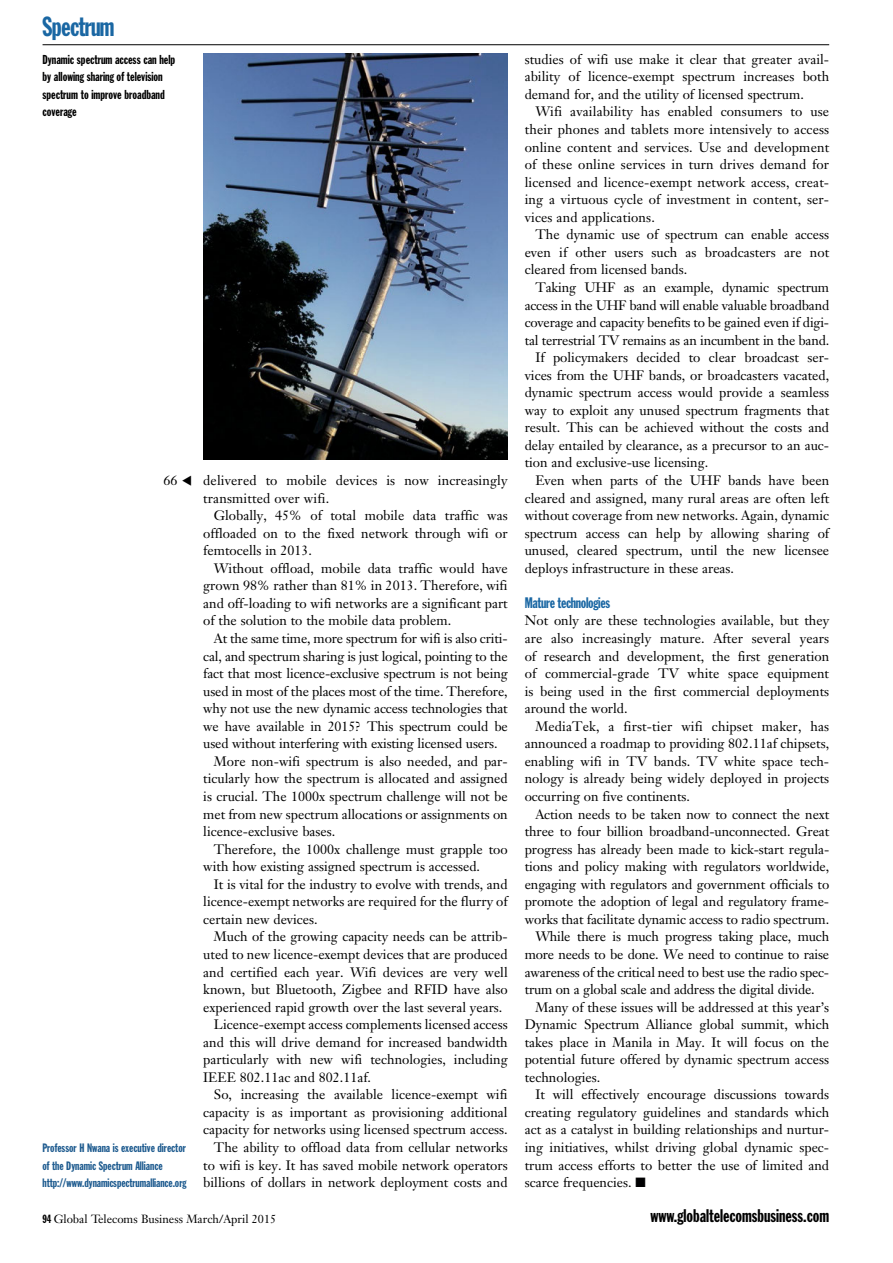
<style>
.page{position:relative;width:893px;height:1263px;background:#fff}
.page>*{position:absolute;margin:0;border:0;box-sizing:border-box;transform-origin:0 0}
.t1{font:27px "Franklin Gothic Extra Cond";letter-spacing:-.025em;color:#1a67a3}
.t2{font:18px "Franklin Gothic Extra Cond";color:#000001}
.t3{font:15px "Franklin Gothic Extra Cond";letter-spacing:-.02em;color:#1a67a3}
.t4{font:13.5px/17.5px "Janson Text";color:#000001;text-align:justify}
.t5{font:12.75px/17.5px "Franklin Gothic Extra Cond";color:#000001}
.t6{font:12px/17.5px "Franklin Gothic Extra Cond";color:#1e5b8f}
.t7{font:11.7px "Janson Text";color:#000001}
.s1{font-family:"Franklin Gothic Extra Cond"}
</style>
<div class="page">
<hr style="left:43px;top:44px;width:786px;height:1px;background:#000001">
<img style="left:203px;top:53px;width:305px;height:406px">
<h1 class="t1" style="left:43px;top:17px;width:73px">Spectrum</h1>
<p class="t5" style="left:43px;top:51px;width:134px">Dynamic spectrum access can help by allowing sharing of television spectrum to improve broadband coverage</p>
<p class="t4" style="left:163px;top:473px;width:16px">66</p>
<p class="t6" style="left:43px;top:1140px;width:145px">Professor H Nwana is executive director of the Dynamic Spectrum Alliance http://www.dynamicspectrumalliance.org</p>
<p class="t4" style="left:203px;top:473px;width:306px">delivered to mobile devices is now increasingly transmitted over wifi.</p>
<p class="t4" style="left:203px;top:508px;width:306px;text-indent:11px">Globally, 45% of total mobile data traffic was offloaded on to the fixed network through wifi or femtocells in 2013.</p>
<p class="t4" style="left:203px;top:561px;width:306px;text-indent:11px">Without offload, mobile data traffic would have grown 98% rather than 81% in 2013. Therefore, wifi and off-loading to wifi networks are a significant part of the solution to the mobile data problem.</p>
<p class="t4" style="left:214px;top:631px;width:295px">At the same time, more spectrum for wifi is also criti-</p>
<p class="t4" style="left:203px;top:648px;width:306px">cal, and spectrum sharing is just logical, pointing to the</p>
<p class="t4" style="left:203px;top:666px;width:306px">fact that most licence-exclusive spectrum is not being</p>
<p class="t4" style="left:203px;top:683px;width:306px">used in most of the places most of the time. Therefore,</p>
<p class="t4" style="left:203px;top:701px;width:306px">why not use the new dynamic access technologies that</p>
<p class="t4" style="left:203px;top:719px;width:306px">we have available in 2015? This spectrum could be</p>
<p class="t4" style="left:203px;top:736px;width:296px">used without interfering with existing licensed users.</p>
<p class="t4" style="left:214px;top:754px;width:295px">More non-wifi spectrum is also needed, and par-</p>
<p class="t4" style="left:203px;top:771px;width:306px">ticularly how the spectrum is allocated and assigned</p>
<p class="t4" style="left:203px;top:789px;width:306px">is crucial. The 1000x spectrum challenge will not be</p>
<p class="t4" style="left:203px;top:806px;width:306px">met from new spectrum allocations or assignments on</p>
<p class="t4" style="left:203px;top:824px;width:134px">licence-exclusive bases.</p>
<p class="t4" style="left:214px;top:841px;width:295px">Therefore, the 1000x challenge must grapple too</p>
<p class="t4" style="left:203px;top:859px;width:278px">with how existing assigned spectrum is accessed.</p>
<p class="t4" style="left:214px;top:877px;width:295px">It is vital for the industry to evolve with trends, and</p>
<p class="t4" style="left:203px;top:894px;width:306px">licence-exempt networks are required for the flurry of</p>
<p class="t4" style="left:203px;top:912px;width:116px">certain new devices.</p>
<p class="t4" style="left:214px;top:929px;width:295px">Much of the growing capacity needs can be attrib-</p>
<p class="t4" style="left:203px;top:947px;width:306px">uted to new licence-exempt devices that are produced</p>
<p class="t4" style="left:203px;top:964px;width:306px">and certified each year. Wifi devices are very well</p>
<p class="t4" style="left:203px;top:982px;width:306px">known, but Bluetooth, Zigbee and RFID have also</p>
<p class="t4" style="left:203px;top:999px;width:301px">experienced rapid growth over the last several years.</p>
<p class="t4" style="left:214px;top:1017px;width:295px">Licence-exempt access complements licensed access</p>
<p class="t4" style="left:203px;top:1034px;width:306px">and this will drive demand for increased bandwidth</p>
<p class="t4" style="left:203px;top:1052px;width:306px">particularly with new wifi technologies, including</p>
<p class="t4" style="left:203px;top:1070px;width:169px">IEEE 802.11ac and 802.11af.</p>
<p class="t4" style="left:214px;top:1087px;width:295px">So, increasing the available licence-exempt wifi</p>
<p class="t4" style="left:203px;top:1105px;width:306px">capacity is as important as provisioning additional</p>
<p class="t4" style="left:203px;top:1122px;width:306px">capacity for networks using licensed spectrum access.</p>
<p class="t4" style="left:214px;top:1140px;width:295px">The ability to offload data from cellular networks</p>
<p class="t4" style="left:203px;top:1157px;width:306px">to wifi is key. It has saved mobile network operators</p>
<p class="t4" style="left:203px;top:1175px;width:306px">billions of dollars in network deployment costs and</p>
<p class="t7" style="left:43px;top:1214px;width:235px"><span class="s1">94</span> Global Telecoms Business March/April 2015</p>
<p class="t4" style="left:525px;top:52px;width:306px">studies of wifi use make it clear that greater avail&shy;ability of licence-exempt spectrum increases both demand for, and the utility of licensed spectrum.</p>
<p class="t4" style="left:525px;top:104px;width:306px;text-indent:11px">Wifi availability has enabled consumers to use their phones and tablets more intensively to access online content and services. Use and development of these online services in turn drives demand for licensed and licence-exempt network access, creat&shy;ing a virtuous cycle of investment in content, ser&shy;vices and applications.</p>
<p class="t4" style="left:525px;top:227px;width:306px;text-indent:11px">The dynamic use of spectrum can enable access even if other users such as broadcasters are not cleared from licensed bands.</p>
<p class="t4" style="left:535px;top:280px;width:295px">Taking UHF as an example, dynamic spectrum</p>
<p class="t4" style="left:525px;top:297px;width:306px">access in the UHF band will enable valuable broadband</p>
<p class="t4" style="left:525px;top:315px;width:306px">coverage and capacity benefits to be gained even if digi-</p>
<p class="t4" style="left:525px;top:332px;width:306px">tal terrestrial TV remains as an incumbent in the band.</p>
<p class="t4" style="left:535px;top:350px;width:295px">If policymakers decided to clear broadcast ser-</p>
<p class="t4" style="left:525px;top:368px;width:306px">vices from the UHF bands, or broadcasters vacated,</p>
<p class="t4" style="left:525px;top:385px;width:306px">dynamic spectrum access would provide a seamless</p>
<p class="t4" style="left:525px;top:403px;width:306px">way to exploit any unused spectrum fragments that</p>
<p class="t4" style="left:525px;top:420px;width:306px">result. This can be achieved without the costs and</p>
<p class="t4" style="left:525px;top:438px;width:306px">delay entailed by clearance, as a precursor to an auc-</p>
<p class="t4" style="left:525px;top:455px;width:185px">tion and exclusive-use licensing.</p>
<p class="t4" style="left:535px;top:473px;width:295px">Even when parts of the UHF bands have been</p>
<p class="t4" style="left:525px;top:490px;width:306px">cleared and assigned, many rural areas are often left</p>
<p class="t4" style="left:525px;top:508px;width:306px">without coverage from new networks. Again, dynamic</p>
<p class="t4" style="left:525px;top:525px;width:306px">spectrum access can help by allowing sharing of</p>
<p class="t4" style="left:525px;top:543px;width:306px">unused, cleared spectrum, until the new licensee</p>
<p class="t4" style="left:525px;top:561px;width:211px">deploys infrastructure in these areas.</p>
<p class="t3" style="left:525px;top:597px;width:87px">Mature technologies</p>
<p class="t4" style="left:525px;top:613px;width:306px">Not only are these technologies available, but they are also increasingly mature. After several years of research and development, the first generation of commercial-grade TV white space equipment is being used in the first commercial deployments around the world.</p>
<p class="t4" style="left:525px;top:719px;width:306px;text-indent:11px">MediaTek, a first-tier wifi chipset maker, has announced a roadmap to providing 802.11af chipsets, enabling wifi in TV bands. TV white space tech&shy;nology is already being widely deployed in projects occurring on five continents.</p>
<p class="t4" style="left:535px;top:806px;width:295px">Action needs to be taken now to connect the next</p>
<p class="t4" style="left:525px;top:824px;width:306px">three to four billion broadband-unconnected. Great</p>
<p class="t4" style="left:525px;top:841px;width:306px">progress has already been made to kick-start regula-</p>
<p class="t4" style="left:525px;top:859px;width:306px">tions and policy making with regulators worldwide,</p>
<p class="t4" style="left:525px;top:877px;width:306px">engaging with regulators and government officials to</p>
<p class="t4" style="left:525px;top:894px;width:306px">promote the adoption of legal and regulatory frame-</p>
<p class="t4" style="left:525px;top:912px;width:306px">works that facilitate dynamic access to radio spectrum.</p>
<p class="t4" style="left:535px;top:929px;width:295px">While there is much progress taking place, much</p>
<p class="t4" style="left:525px;top:947px;width:306px">more needs to be done. We need to continue to raise</p>
<p class="t4" style="left:525px;top:964px;width:306px">awareness of the critical need to best use the radio spec-</p>
<p class="t4" style="left:525px;top:982px;width:291px">trum on a global scale and address the digital divide.</p>
<p class="t4" style="left:535px;top:999px;width:295px">Many of these issues will be addressed at this year’s</p>
<p class="t4" style="left:525px;top:1017px;width:306px">Dynamic Spectrum Alliance global summit, which</p>
<p class="t4" style="left:525px;top:1034px;width:306px">takes place in Manila in May. It will focus on the</p>
<p class="t4" style="left:525px;top:1052px;width:306px">potential future offered by dynamic spectrum access</p>
<p class="t4" style="left:525px;top:1070px;width:77px">technologies.</p>
<p class="t4" style="left:535px;top:1087px;width:295px">It will effectively encourage discussions towards</p>
<p class="t4" style="left:525px;top:1105px;width:306px">creating regulatory guidelines and standards which</p>
<p class="t4" style="left:525px;top:1122px;width:306px">act as a catalyst in building relationships and nurtur-</p>
<p class="t4" style="left:525px;top:1140px;width:306px">ing initiatives, whilst driving global dynamic spec-</p>
<p class="t4" style="left:525px;top:1157px;width:306px">trum access efforts to better the use of limited and</p>
<p class="t4" style="left:525px;top:1175px;width:108px">scarce frequencies.</p>
<h2 class="t2" style="left:650px;top:1209px;width:180px">www.globaltelecomsbusiness.com</h2>
</div>
